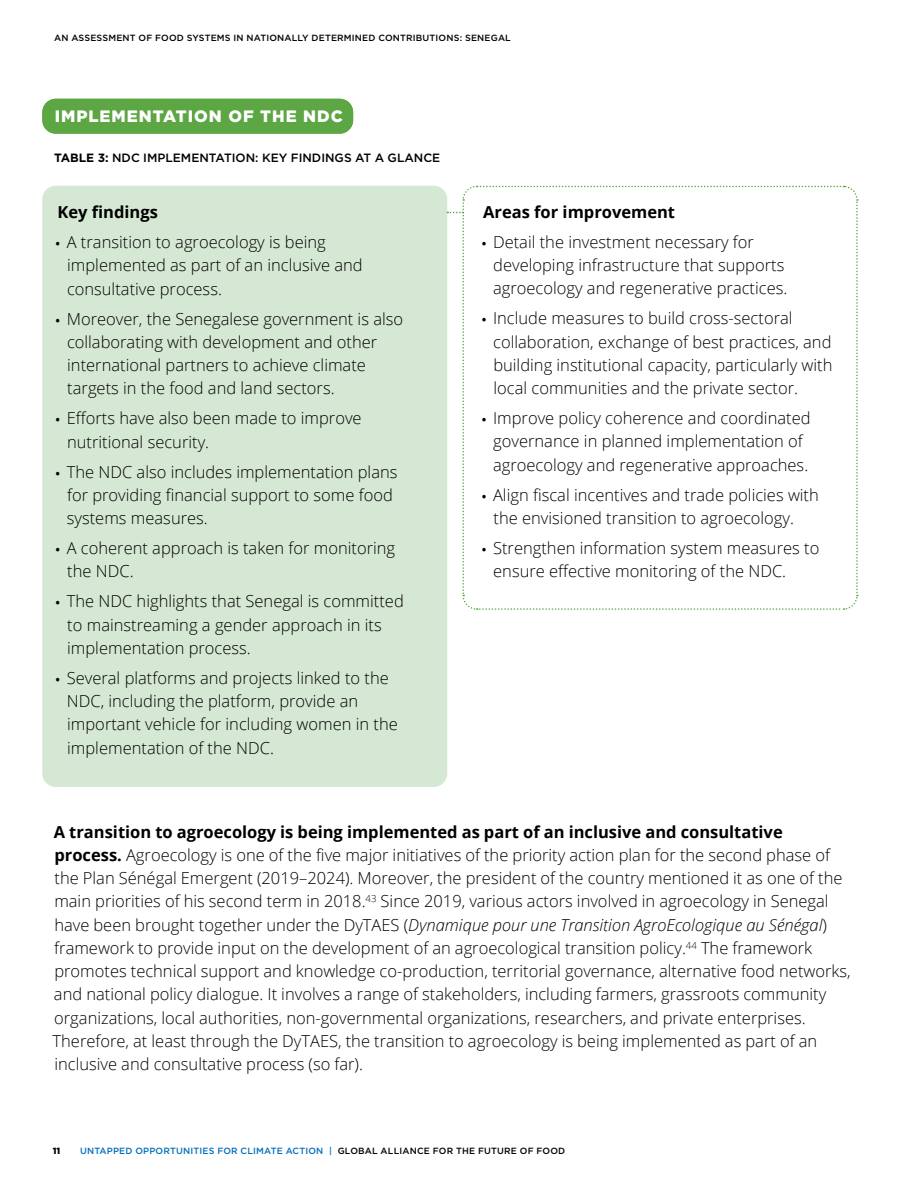
<style>
.page{position:relative;width:918px;height:1188px;background:#fff}
.page>*{position:absolute;margin:0;border:0;box-sizing:border-box;transform-origin:0 0}
.t1{font:300 16.5px/23.2px "Open Sans";color:#000}
.t2{font:700 16.5px "Open Sans";color:#000}
.t3{font:900 16.5px "Gotham";letter-spacing:.06em;color:#fff}
.t4{font:500 12px "Gotham";color:#000}
.t5{font:500 9px "Gotham";letter-spacing:.02em;color:#006fba}
.t6{font:500 9px "Gotham";letter-spacing:.02em;color:#000}
.t7{font:900 9px "Gotham";color:#000}
.s1{font-weight:700}
.s2{font-family:"Source Sans Pro"}
.s3{font-style:italic}
.s4{color:#000}
</style>
<div class="page">
<div style="left:42px;top:186px;width:405px;height:601px;background:#d5e8d4;border-radius:14px"></div>
<svg style="left:447px;top:185px;width:412px;height:426px"></svg>
<div style="left:42px;top:99px;width:311px;height:35px;background:#5ca643;border-radius:14px"></div>
<p class="t6" style="left:54px;top:32px;width:458px">AN ASSESSMENT OF FOOD SYSTEMS IN NATIONALLY DETERMINED CONTRIBUTIONS: SENEGAL</p>
<p class="t3" style="left:55px;top:105px;width:290px">IMPLEMENTATION OF THE NDC</p>
<p class="t4" style="left:54px;top:150px;width:388px"><span class="s1">TABLE 3:</span> NDC IMPLEMENTATION: KEY FINDINGS AT A GLANCE</p>
<p class="t2" style="left:57px;top:200px;width:102px">Key findings</p>
<p class="t1" style="left:67px;top:230px;width:297px;text-indent:-11px"><span class="s2">•</span> A transition to agroecology is being implemented as part of an inclusive and consultative process.</p>
<p class="t1" style="left:67px;top:306px;width:338px;text-indent:-11px"><span class="s2">•</span> Moreover, the Senegalese government is also collaborating with development and other international partners to achieve climate targets in the food and land sectors.</p>
<p class="t1" style="left:67px;top:406px;width:296px;text-indent:-12px"><span class="s2">•</span> Efforts have also been made to improve nutritional security.</p>
<p class="t1" style="left:67px;top:459px;width:332px;text-indent:-11px"><span class="s2">•</span> The NDC also includes implementation plans for providing financial support to some food systems measures.</p>
<p class="t1" style="left:67px;top:536px;width:329px;text-indent:-12px"><span class="s2">•</span> A coherent approach is taken for monitoring the NDC.</p>
<p class="t1" style="left:67px;top:589px;width:338px;text-indent:-12px"><span class="s2">•</span> The NDC highlights that Senegal is committed to mainstreaming a gender approach in its implementation process.</p>
<p class="t1" style="left:67px;top:666px;width:332px;text-indent:-11px"><span class="s2">•</span> Several platforms and projects linked to the NDC, including the platform, provide an important vehicle for including women in the implementation of the NDC.</p>
<p class="t2" style="left:483px;top:200px;width:193px">Areas for improvement</p>
<p class="t1" style="left:493px;top:230px;width:296px;text-indent:-11px"><span class="s2">•</span> Detail the investment necessary for developing infrastructure that supports agroecology and regenerative practices.</p>
<p class="t1" style="left:493px;top:306px;width:341px;text-indent:-11px"><span class="s2">•</span> Include measures to build cross-sectoral collaboration, exchange of best practices, and building institutional capacity, particularly with local communities and the private sector.</p>
<p class="t1" style="left:482px;top:406px;width:330px;text-align:center"><span class="s2">•</span> Improve policy coherence and coordinated governance in planned implementation of agroecology and regenerative approaches.</p>
<p class="t1" style="left:494px;top:483px;width:327px;text-indent:-12px"><span class="s2">•</span> Align fiscal incentives and trade policies with the envisioned transition to agroecology.</p>
<p class="t1" style="left:493px;top:536px;width:328px;text-indent:-11px"><span class="s2">•</span> Strengthen information system measures to ensure effective monitoring of the NDC.</p>
<p class="t1" style="left:53px;top:820px;width:800px"><span class="s1">A transition to agroecology is being implemented as part of an inclusive and consultative process.</span> Agroecology is one of the five major initiatives of the priority action plan for the second phase of the Plan Sénégal Emergent (2019–2024). Moreover, the president of the country mentioned it as one of the main priorities of his second term in 2018.<sup>43</sup> Since 2019, various actors involved in agroecology in Senegal have been brought together under the DyTAES (<span class="s3">Dynamique pour une Transition AgroEcologique au Sénégal</span>) framework to provide input on the development of an agroecological transition policy.<sup>44</sup> The framework promotes technical support and knowledge co-production, territorial governance, alternative food networks, and national policy dialogue. It involves a range of stakeholders, including farmers, grassroots community organizations, local authorities, non-governmental organizations, researchers, and private enterprises.<br>Therefore, at least through the DyTAES, the transition to agroecology is being implemented as part of an inclusive and consultative process (so far).</p>
<p class="t7" style="left:53px;top:1145px;width:9px">11</p>
<p class="t5" style="left:80px;top:1145px;width:487px">UNTAPPED OPPORTUNITIES FOR CLIMATE ACTION | <span class="s4">GLOBAL ALLIANCE FOR THE FUTURE OF FOOD</span></p>
</div>
